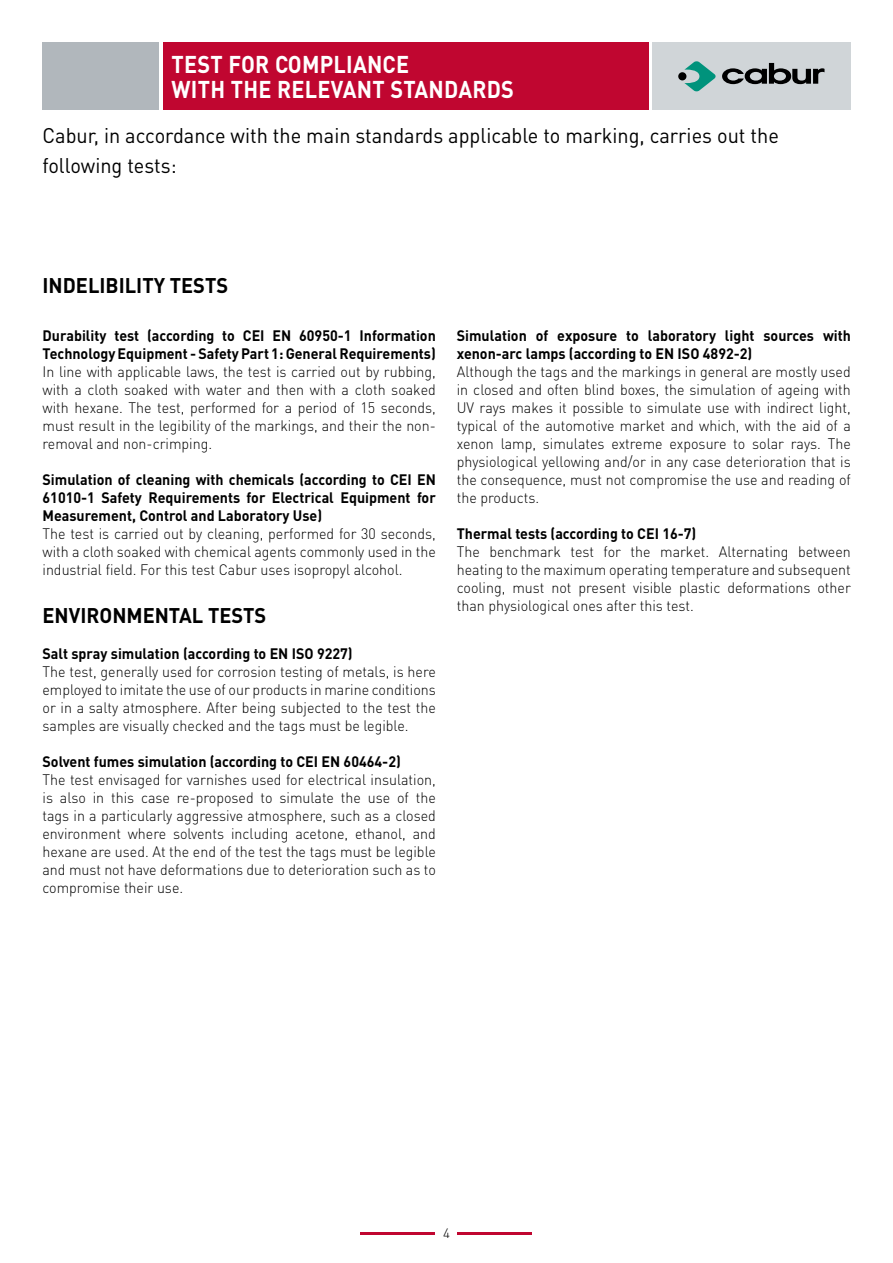
<style>
.page{position:relative;width:893px;height:1263px;background:#fff}
.page>*{position:absolute;margin:0;border:0;box-sizing:border-box;transform-origin:0 0}
.t1{font:700 24px/25.5px "DIN Pro";letter-spacing:.01em;color:#fff;scale:.9 1}
.t2{font:21px/30px "DIN Pro";color:#000;scale:.95 1}
.t3{font:700 21px "DIN Pro";color:#000;scale:.95 1}
.t4{font:300 15px/18px "DIN Pro";color:#000;text-align:justify;scale:.95 1}
.t5{font:700 15px/18px "DIN Pro";color:#000;scale:.95 1}
.t6{font:300 13.5px "DIN Pro";color:#000}
</style>
<div class="page">
<hr style="left:361px;top:1232px;width:74px;height:2px;background:#c00630">
<hr style="left:458px;top:1232px;width:74px;height:2px;background:#c00630">
<div style="left:652px;top:43px;width:198px;height:67px;background:#d0d5d8"></div>
<div style="left:678px;top:72px;width:8px;height:8px;background:#000;border-radius:50%"></div>
<svg style="left:722px;top:63px;width:102px;height:21px"></svg>
<svg style="left:684px;top:61px;width:32px;height:30px"></svg>
<div style="left:163px;top:43px;width:485px;height:67px;background:#c00630"></div>
<div style="left:43px;top:43px;width:116px;height:67px;background:#b1b7bc"></div>
<h1 class="t1" style="left:172px;top:50px;width:382px">TEST FOR COMPLIANCE<br>WITH THE RELEVANT STANDARDS</h1>
<h2 class="t2" style="left:43px;top:119px;width:777px">Cabur, in accordance with the main standards applicable to marking, carries out the following tests:</h2>
<h2 class="t3" style="left:43px;top:271px;width:197px">INDELIBILITY TESTS</h2>
<p class="t5" style="left:43px;top:326px;width:415px">Durability test (according to CEI EN 60950-1 Information<br>Technology Equipment - Safety Part 1: General Requirements)</p>
<p class="t4" style="left:43px;top:362px;width:416px">In line with applicable laws, the test is carried out by rubbing, with a cloth soaked with water and then with a cloth soaked with hexane. The test, performed for a period of 15 seconds, must result in the legibility of the markings, and their the non&shy;removal and non-crimping.</p>
<p class="t5" style="left:43px;top:470px;width:416px;text-align:justify">Simulation of cleaning with chemicals (according to CEI EN 61010-1 Safety Requirements for Electrical Equipment for Measurement, Control and Laboratory Use)</p>
<p class="t4" style="left:43px;top:524px;width:416px">The test is carried out by cleaning, performed for 30 seconds, with a cloth soaked with chemical agents commonly used in the industrial field. For this test Cabur uses isopropyl alcohol.</p>
<h2 class="t3" style="left:43px;top:601px;width:237px">ENVIRONMENTAL TESTS</h2>
<p class="t5" style="left:43px;top:644px;width:328px">Salt spray simulation (according to EN ISO 9227)</p>
<p class="t4" style="left:43px;top:662px;width:416px">The test, generally used for corrosion testing of metals, is here employed to imitate the use of our products in marine conditions or in a salty atmosphere. After being subjected to the test the samples are visually checked and the tags must be legible.</p>
<p class="t5" style="left:43px;top:752px;width:379px">Solvent fumes simulation (according to CEI EN 60464-2)</p>
<p class="t4" style="left:43px;top:770px;width:416px">The test envisaged for varnishes used for electrical insulation, is also in this case re-proposed to simulate the use of the tags in a particularly aggressive atmosphere, such as a closed environment where solvents including acetone, ethanol, and hexane are used. At the end of the test the tags must be legible and must not have deformations due to deterioration such as to compromise their use.</p>
<p class="t5" style="left:457px;top:326px;width:416px">Simulation of exposure to laboratory light sources with xenon-arc lamps (according to EN ISO 4892-2)</p>
<p class="t4" style="left:457px;top:362px;width:416px">Although the tags and the markings in general are mostly used in closed and often blind boxes, the simulation of ageing with UV rays makes it possible to simulate use with indirect light, typical of the automotive market and which, with the aid of a xenon lamp, simulates extreme exposure to solar rays. The physiological yellowing and/or in any case deterioration that is the consequence, must not compromise the use and reading of the products.</p>
<p class="t5" style="left:457px;top:524px;width:254px">Thermal tests (according to CEI 16-7)</p>
<p class="t4" style="left:457px;top:542px;width:416px">The benchmark test for the market. Alternating between heating to the maximum operating temperature and subsequent cooling, must not present visible plastic deformations other than physiological ones after this test.</p>
<p class="t6" style="left:443px;top:1223px;width:8px">4</p>
</div>
